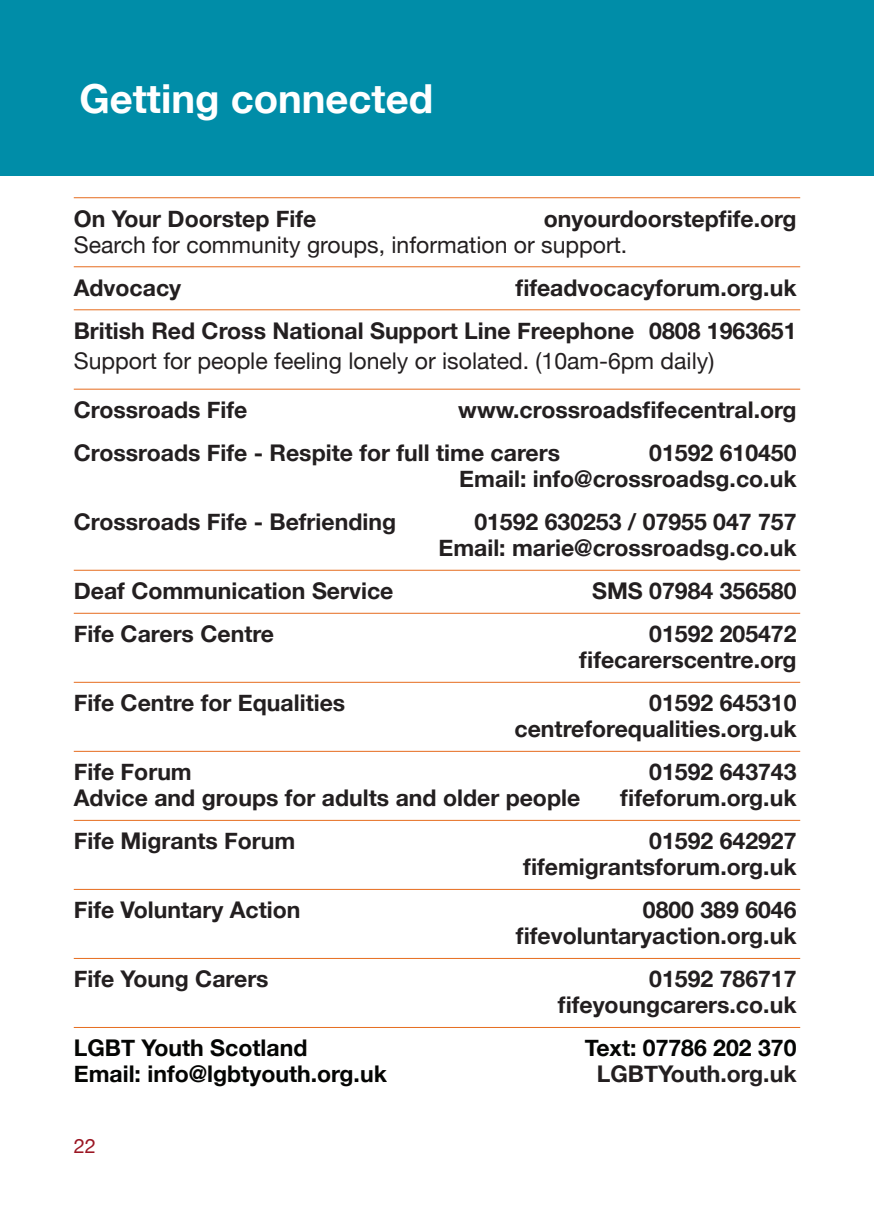
<style>
.page{position:relative;width:874px;height:1225px;background:#fff}
.page>*{position:absolute;margin:0;border:0;box-sizing:border-box;transform-origin:0 0}
.heading_1{font:700 40px "Helvetica Neue";color:#fff}
.support_service{font:700 23px/26px "Helvetica Neue";color:#231f20;text-align:right}
.support_service-2{font:23px/26px "Helvetica Neue";color:#231f20}
.email{font:700 23px "Helvetica Neue";color:#040503}
.email-2{font:700 23px "Helvetica Neue";color:#231f20}
.t1{font:20px "Helvetica Neue";color:#9b1623}
.s1{font-weight:700}
</style>
<div class="page">
<div style="left:0;top:0;width:873px;height:176px;background:#008da8"></div>
<hr style="left:74px;top:197px;width:725px;height:1px;background:#e66c1e">
<hr style="left:74px;top:266px;width:725px;height:1px;background:#e66c1e">
<hr style="left:74px;top:309px;width:725px;height:1px;background:#e66c1e">
<hr style="left:74px;top:389px;width:725px;height:1px;background:#e66c1e">
<hr style="left:74px;top:570px;width:725px;height:1px;background:#e66c1e">
<hr style="left:74px;top:613px;width:725px;height:1px;background:#e66c1e">
<hr style="left:74px;top:682px;width:725px;height:1px;background:#e66c1e">
<hr style="left:74px;top:751px;width:725px;height:1px;background:#e66c1e">
<hr style="left:74px;top:820px;width:725px;height:1px;background:#e66c1e">
<hr style="left:74px;top:889px;width:725px;height:1px;background:#e66c1e">
<hr style="left:74px;top:958px;width:725px;height:1px;background:#e66c1e">
<hr style="left:74px;top:1027px;width:725px;height:1px;background:#e66c1e">
<p class="heading_1" style="left:79px;top:67px;width:355px">Getting connected</p>
<p class="support_service" style="left:74px;top:206px;width:244px">On Your Doorstep Fife</p>
<p class="support_service-2" style="left:74px;top:207px;width:724px;text-indent:470px"><span class="s1">onyourdoorstepfife.org<br></span>Search for community groups, information or support.</p>
<p class="support_service" style="left:74px;top:275px;width:109px">Advocacy</p>
<p class="support_service" style="left:515px;top:275px;width:282px">fifeadvocacyforum.org.uk</p>
<p class="support_service" style="left:74px;top:318px;width:723px">British Red Cross National Support Line Freephone 0808 1963651</p>
<p class="support_service-2" style="left:74px;top:349px;width:641px">Support for people feeling lonely or isolated. (10am-6pm daily)</p>
<p class="support_service" style="left:74px;top:397px;width:175px">Crossroads Fife</p>
<p class="support_service" style="left:458px;top:397px;width:339px">www.crossroadsfifecentral.org</p>
<p class="support_service" style="left:74px;top:440px;width:487px">Crossroads Fife - Respite for full time carers</p>
<p class="support_service" style="left:459px;top:440px;width:338px">01592 610450<br>Email: info@crossroadsg.co.uk</p>
<p class="support_service" style="left:74px;top:509px;width:323px">Crossroads Fife - Befriending</p>
<p class="support_service" style="left:438px;top:509px;width:359px">01592 630253 / 07955 047 757<br>Email: marie@crossroadsg.co.uk</p>
<p class="support_service" style="left:74px;top:578px;width:321px">Deaf Communication Service</p>
<p class="support_service" style="left:592px;top:578px;width:206px">SMS 07984 356580</p>
<p class="support_service" style="left:74px;top:621px;width:202px">Fife Carers Centre</p>
<p class="support_service" style="left:579px;top:621px;width:219px">01592 205472 fifecarerscentre.org</p>
<p class="support_service" style="left:74px;top:690px;width:273px">Fife Centre for Equalities</p>
<p class="support_service" style="left:514px;top:690px;width:283px">01592 645310 centreforequalities.org.uk</p>
<p class="support_service" style="left:74px;top:759px;width:119px">Fife Forum</p>
<p class="support_service" style="left:649px;top:759px;width:149px">01592 643743</p>
<p class="support_service" style="left:74px;top:785px;width:507px">Advice and groups for adults and older people</p>
<p class="support_service" style="left:620px;top:785px;width:178px">fifeforum.org.uk</p>
<p class="support_service" style="left:74px;top:828px;width:223px">Fife Migrants Forum</p>
<p class="support_service" style="left:523px;top:828px;width:275px">01592 642927 fifemigrantsforum.org.uk</p>
<p class="support_service" style="left:74px;top:897px;width:228px">Fife Voluntary Action</p>
<p class="support_service" style="left:515px;top:897px;width:282px">0800 389 6046 fifevoluntaryaction.org.uk</p>
<p class="support_service" style="left:74px;top:966px;width:196px">Fife Young Carers</p>
<p class="support_service" style="left:557px;top:966px;width:240px">01592 786717 fifeyoungcarers.co.uk</p>
<p class="email" style="left:74px;top:1030px;width:235px">LGBT Youth Scotland</p>
<p class="email" style="left:584px;top:1030px;width:213px">Text: 07786 202 370</p>
<p class="email" style="left:74px;top:1056px;width:314px">Email: info@lgbtyouth.org.uk</p>
<p class="email-2" style="left:596px;top:1056px;width:201px">LGBTYouth.org.uk</p>
<p class="t1" style="left:74px;top:1131px;width:24px">22</p>
</div>
